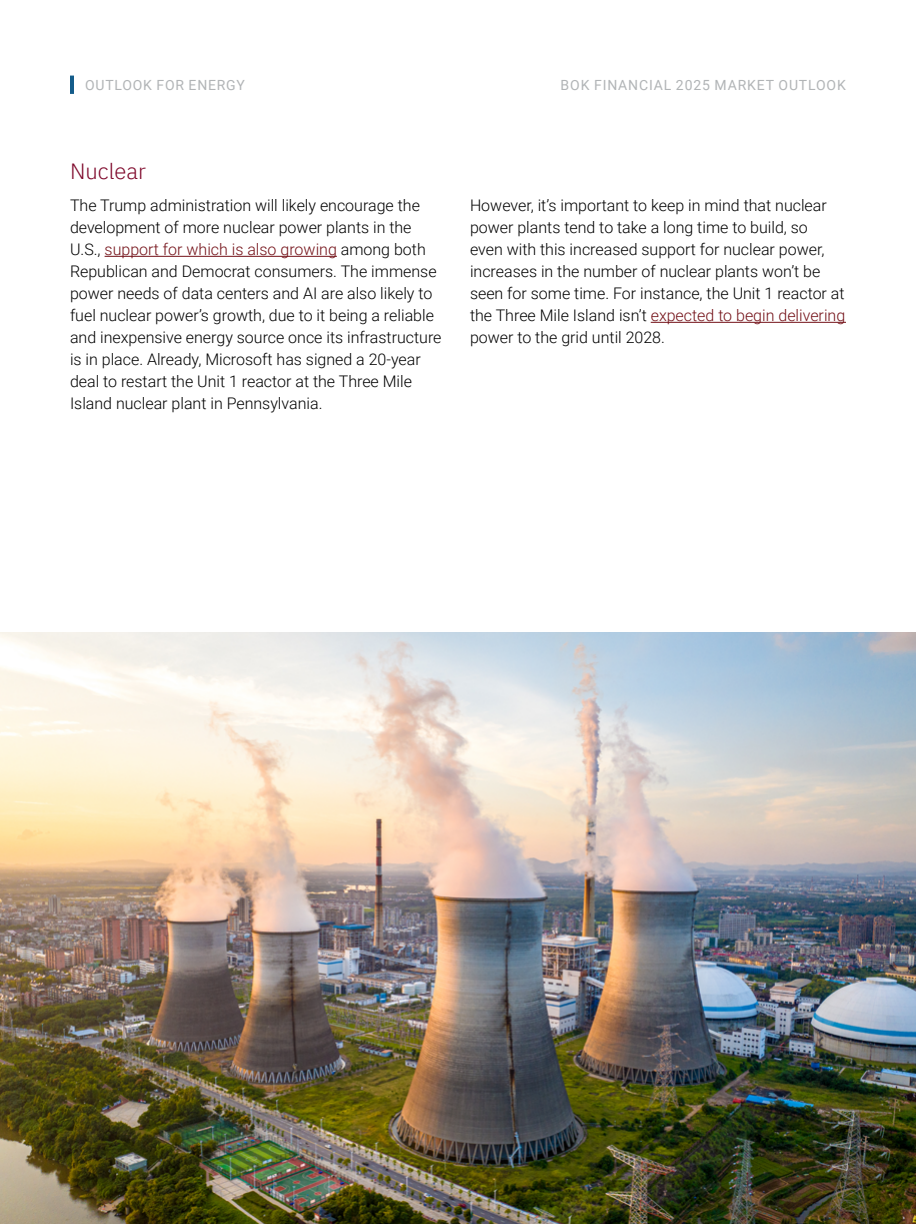
<style>
.page{position:relative;width:916px;height:1224px;background:#fff}
.page>*{position:absolute;margin:0;border:0;box-sizing:border-box;transform-origin:0 0}
.t1{font:300 22px "IBM Plex Sans";color:#7e072a}
.t2{font:300 16px/22px "Roboto";color:#000}
.t3{font:14px "Roboto";letter-spacing:.06em;color:#b1b4b6}
.s1{color:#731017}
</style>
<div class="page">
<hr style="left:70px;top:76px;width:4px;height:18px;background:#145c8a">
<hr style="left:105px;top:256px;width:232px;height:1px;background:#731017">
<hr style="left:651px;top:322px;width:195px;height:1px;background:#731017">
<img style="left:0;top:632px;width:916px;height:592px">
<p class="t3" style="left:85px;top:75px;width:161px">OUTLOOK FOR ENERGY</p>
<p class="t3" style="left:561px;top:75px;width:287px">BOK FINANCIAL 2025 MARKET OUTLOOK</p>
<h1 class="t1" style="left:70px;top:155px;width:77px">Nuclear</h1>
<p class="t2" style="left:70px;top:194px;width:373px">The Trump administration will likely encourage the development of more nuclear power plants in the U.S., <span class="s1">support for which is also growing</span> among both Republican and Democrat consumers. The immense power needs of data centers and AI are also likely to fuel nuclear power’s growth, due to it being a reliable and inexpensive energy source once its infrastructure is in place. Already, Microsoft has signed a 20-year deal to restart the Unit 1 reactor at the Three Mile Island nuclear plant in Pennsylvania.</p>
<p class="t2" style="left:470px;top:194px;width:377px">However, it’s important to keep in mind that nuclear power plants tend to take a long time to build, so<br>even with this increased support for nuclear power, increases in the number of nuclear plants won’t be seen for some time. For instance, the Unit 1 reactor at the Three Mile Island isn’t <span class="s1">expected to begin delivering </span>power to the grid until 2028.</p>
</div>
